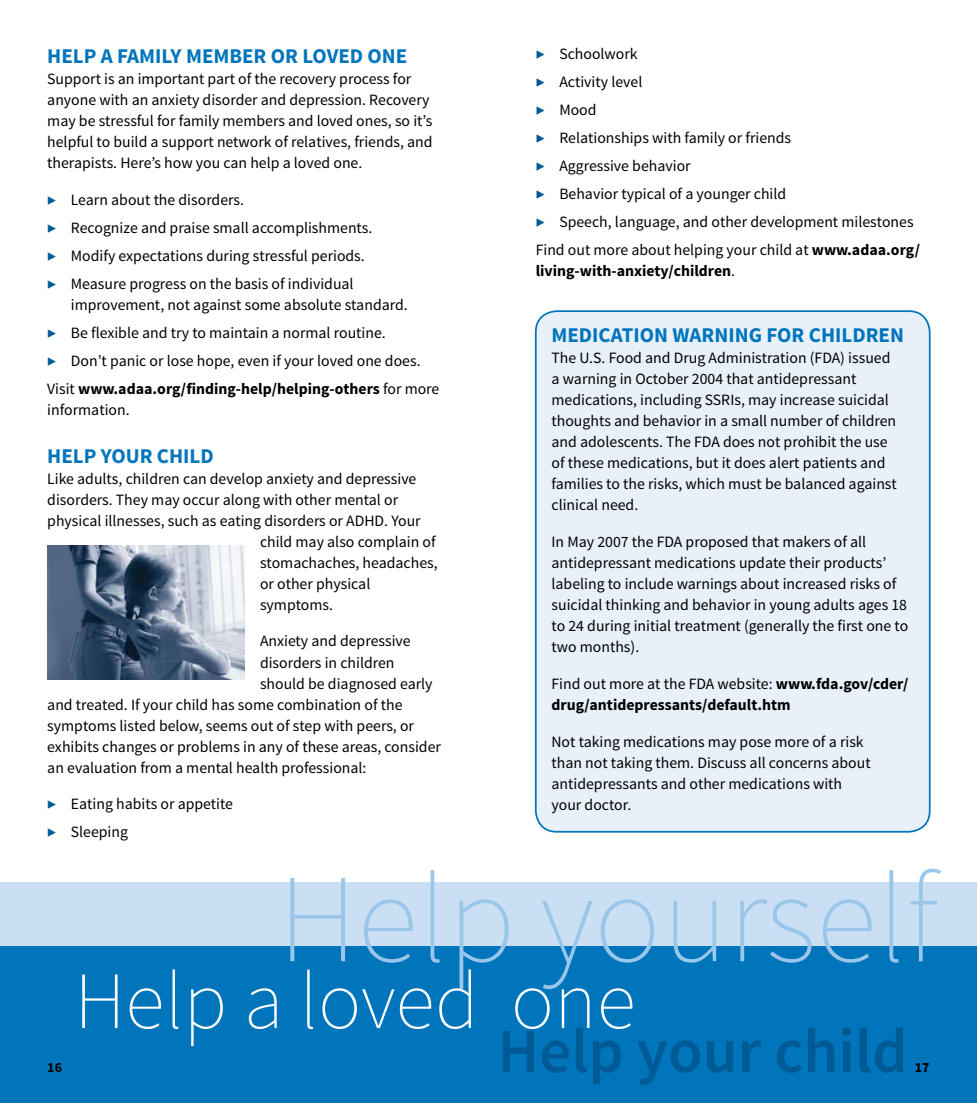
<style>
.page{position:relative;width:977px;height:1103px;background:#fff}
.page>*{position:absolute;margin:0;border:0;box-sizing:border-box;transform-origin:0 0}
.quote1{font:200 126px "Source Sans Pro";color:#9ac6ea}
.quote2{font:200 81.02px "Source Sans Pro";color:#fff}
.quote3{font:600 63px "Source Sans Pro";color:#005a96}
.sub_1{font:700 21px "Source Sans Pro";color:#0075bc}
.t1{font:15.75px/21px "Source Sans Pro";color:#000}
.t2{font:700 15.75px/21px "Source Sans Pro";color:#000}
.t3{font:700 14px "Source Sans Pro";color:#000}
.s1{color:#005a96}
.s2{font-weight:400}
</style>
<div class="page">
<div style="left:0;top:945px;width:488px;height:157px;background:#0075bc"></div>
<div style="left:488px;top:945px;width:488px;height:157px;background:#0075bc"></div>
<div style="left:0;top:882px;width:488px;height:63px;background:#cbdff4"></div>
<div style="left:488px;top:882px;width:488px;height:63px;background:#cbdff4"></div>
<div style="left:536px;top:311px;width:393px;height:520px;background:#e8f0f9;border-radius:21px"></div>
<div style="left:535px;top:310px;width:395px;height:522px;border:2px solid #0075bc;border-radius:21px"></div>
<img style="left:47px;top:545px;width:197px;height:134px">
<p class="sub_1" style="left:47px;top:43px;width:361px">HELP A FAMILY MEMBER OR LOVED ONE</p>
<p class="t1" style="left:47px;top:69px;width:387px">Support is an important part of the recovery process for anyone with an anxiety disorder and depression. Recovery may be stressful for family members and loved ones, so it’s helpful to build a support network of relatives, friends, and therapists. Here’s how you can help a loved one.</p>
<p class="t1" style="left:47px;top:189px;width:198px"><span class="s1">▶</span> Learn about the disorders.</p>
<p class="t1" style="left:47px;top:217px;width:327px"><span class="s1">▶</span> Recognize and praise small accomplishments.</p>
<p class="t1" style="left:47px;top:245px;width:319px"><span class="s1">▶</span> Modify expectations during stressful periods.</p>
<p class="t1" style="left:71px;top:273px;width:338px;text-indent:-24px"><span class="s1">▶</span> Measure progress on the basis of individual improvement, not against some absolute standard.</p>
<p class="t1" style="left:47px;top:322px;width:340px"><span class="s1">▶</span> Be flexible and try to maintain a normal routine.</p>
<p class="t1" style="left:47px;top:350px;width:375px"><span class="s1">▶</span> Don’t panic or lose hope, even if your loved one does.</p>
<p class="t2" style="left:47px;top:378px;width:393px"><span class="s2">Visit</span> www.adaa.org/finding-help/helping-others <span class="s2">for more information.</span></p>
<p class="sub_1" style="left:47px;top:442px;width:168px">HELP YOUR CHILD</p>
<p class="t1" style="left:47px;top:468px;width:370px">Like adults, children can develop anxiety and depressive</p>
<p class="t1" style="left:47px;top:489px;width:352px">disorders. They may occur along with other mental or</p>
<p class="t1" style="left:47px;top:510px;width:375px">physical illnesses, such as eating disorders or ADHD. Your</p>
<p class="t1" style="left:260px;top:531px;width:177px">child may also complain of</p>
<p class="t1" style="left:260px;top:552px;width:179px">stomachaches, headaches,</p>
<p class="t1" style="left:260px;top:573px;width:112px">or other physical</p>
<p class="t1" style="left:260px;top:594px;width:75px">symptoms.</p>
<p class="t1" style="left:260px;top:631px;width:152px">Anxiety and depressive</p>
<p class="t1" style="left:260px;top:652px;width:136px">disorders in children</p>
<p class="t1" style="left:260px;top:673px;width:174px">should be diagnosed early</p>
<p class="t1" style="left:47px;top:694px;width:357px">and treated. If your child has some combination of the</p>
<p class="t1" style="left:47px;top:715px;width:368px">symptoms listed below, seems out of step with peers, or</p>
<p class="t1" style="left:47px;top:736px;width:395px">exhibits changes or problems in any of these areas, consider</p>
<p class="t1" style="left:47px;top:757px;width:321px">an evaluation from a mental health professional:</p>
<p class="t1" style="left:47px;top:794px;width:187px"><span class="s1">▶</span> Eating habits or appetite</p>
<p class="t1" style="left:47px;top:821px;width:82px"><span class="s1">▶</span> Sleeping</p>
<p class="t1" style="left:536px;top:44px;width:103px"><span class="s1">▶</span> Schoolwork</p>
<p class="t1" style="left:536px;top:72px;width:108px"><span class="s1">▶</span> Activity level</p>
<p class="t1" style="left:536px;top:99px;width:62px"><span class="s1">▶</span> Mood</p>
<p class="t1" style="left:536px;top:127px;width:257px"><span class="s1">▶</span> Relationships with family or friends</p>
<p class="t1" style="left:536px;top:155px;width:156px"><span class="s1">▶</span> Aggressive behavior</p>
<p class="t1" style="left:536px;top:183px;width:252px"><span class="s1">▶</span> Behavior typical of a younger child</p>
<p class="t1" style="left:536px;top:211px;width:379px"><span class="s1">▶</span> Speech, language, and other development milestones</p>
<p class="t2" style="left:536px;top:239px;width:386px"><span class="s2">Find out more about helping your child at</span> www.adaa.org/ living-with-anxiety/children<span class="s2">.</span></p>
<p class="sub_1" style="left:551px;top:322px;width:354px">MEDICATION WARNING FOR CHILDREN</p>
<p class="t1" style="left:551px;top:348px;width:347px">The U.S. Food and Drug Administration (FDA) issued a warning in October 2004 that antidepressant medications, including SSRIs, may increase suicidal thoughts and behavior in a small number of children and adolescents. The FDA does not prohibit the use of these medications, but it does alert patients and families to the risks, which must be balanced against clinical need.</p>
<p class="t1" style="left:551px;top:531px;width:358px">In May 2007 the FDA proposed that makers of all antidepressant medications update their products’ labeling to include warnings about increased risks of suicidal thinking and behavior in young adults ages 18 to 24 during initial treatment (generally the first one to two months).</p>
<p class="t2" style="left:551px;top:673px;width:358px"><span class="s2">Find out more at the FDA website:</span> www.fda.gov/cder/ drug/antidepressants/default.htm</p>
<p class="t1" style="left:551px;top:731px;width:321px">Not taking medications may pose more of a risk than not taking them. Discuss all concerns about antidepressants and other medications with your doctor.</p>
<p class="quote1" style="left:278px;top:843px;width:661px">Help yourself</p>
<p class="quote2" style="left:74px;top:952px;width:563px">Help a loved one</p>
<p class="quote3" style="left:497px;top:1011px;width:411px">Help your child</p>
<p class="t3" style="left:47px;top:1058px;width:16px">16</p>
<p class="t3" style="left:914px;top:1058px;width:16px">17</p>
</div>
